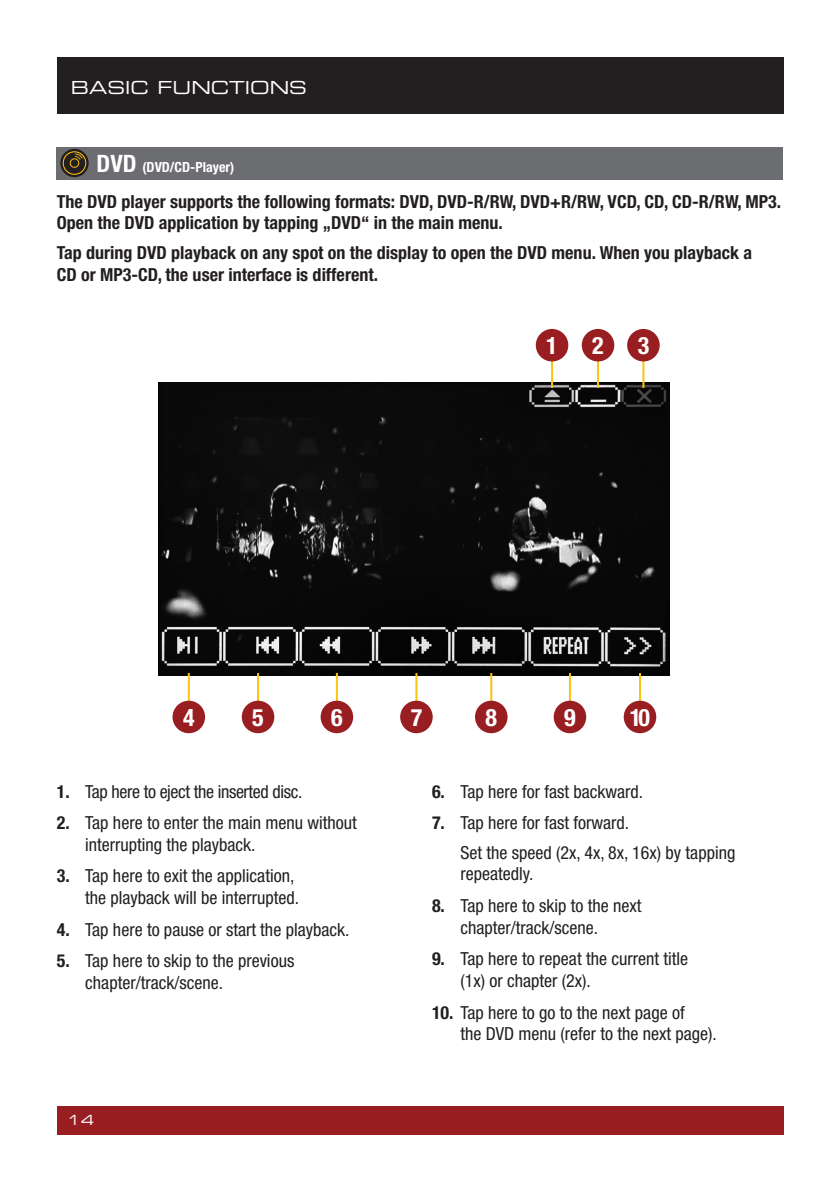
<style>
.page{position:relative;width:840px;height:1191px;background:#fff}
.page>*{position:absolute;margin:0;border:0;box-sizing:border-box;transform-origin:0 0}
.t1{font:700 condensed 24px "Helvetica Neue";color:#fff}
.t2{font:condensed 18px/21.6px "Helvetica Neue";color:#231f20}
.t3{font:700 condensed 18px/21.6px "Helvetica Neue";color:#231f20}
.t4{font:condensed 18px "Helvetica Neue";letter-spacing:-.02em;color:#231f20}
.t5{font:18px "Eurostile Extended Two";color:#fff}
.t6{font:700 condensed 14px "Helvetica Neue";color:#fff}
.t7{font:14px "Eurostile Extended Two";color:#fff}
.s1{font-size:24px}
.s2{font-weight:700}
</style>
<div class="page">
<div style="left:57px;top:1106px;width:725px;height:28px;background:#981e21"></div>
<div style="left:57px;top:57px;width:725px;height:56px;background:#231f20"></div>
<img style="left:158px;top:382px;width:510px;height:293px">
<hr style="left:188px;top:673px;width:2px;height:45px;background:#fec210">
<div style="left:172px;top:700px;width:33px;height:33px;background:#981e21;border-radius:50%"></div>
<hr style="left:550px;top:336px;width:2px;height:52px;background:#fec210">
<div style="left:535px;top:329px;width:33px;height:32px;background:#981e21;border-radius:50%"></div>
<hr style="left:596px;top:336px;width:2px;height:52px;background:#fec210">
<div style="left:581px;top:329px;width:33px;height:32px;background:#981e21;border-radius:50%"></div>
<hr style="left:257px;top:673px;width:2px;height:45px;background:#fec210">
<div style="left:242px;top:700px;width:32px;height:33px;background:#981e21;border-radius:50%"></div>
<hr style="left:336px;top:673px;width:2px;height:45px;background:#fec210">
<div style="left:320px;top:700px;width:33px;height:33px;background:#981e21;border-radius:50%"></div>
<hr style="left:415px;top:673px;width:2px;height:45px;background:#fec210">
<div style="left:400px;top:700px;width:32px;height:33px;background:#981e21;border-radius:50%"></div>
<hr style="left:490px;top:673px;width:2px;height:45px;background:#fec210">
<div style="left:474px;top:700px;width:33px;height:33px;background:#981e21;border-radius:50%"></div>
<hr style="left:568px;top:673px;width:2px;height:45px;background:#fec210">
<div style="left:553px;top:700px;width:33px;height:33px;background:#981e21;border-radius:50%"></div>
<hr style="left:638px;top:673px;width:2px;height:45px;background:#fec210">
<div style="left:623px;top:700px;width:33px;height:33px;background:#981e21;border-radius:50%"></div>
<hr style="left:642px;top:336px;width:2px;height:52px;background:#fec210">
<div style="left:626px;top:329px;width:33px;height:32px;background:#981e21;border-radius:50%"></div>
<div style="left:57px;top:147px;width:725px;height:32px;background:#6c6d70"></div>
<svg style="left:60px;top:149px;width:29px;height:28px"></svg>
<svg style="left:63px;top:151px;width:23px;height:24px"></svg>
<p class="t5" style="left:71px;top:75px;width:237px">BASIC FUNCTIONS</p>
<p class="t6" style="left:97px;top:158px;width:139px"><span class="s1">DVD</span> (DVD/CD-Player)</p>
<p class="t3" style="left:57px;top:190px;width:725px">The DVD player supports the following formats: DVD, DVD-R/RW, DVD+R/RW, VCD, CD, CD-R/RW, MP3.<br>Open the DVD application by tapping „DVD“ in the main menu.</p>
<p class="t3" style="left:57px;top:241px;width:696px">Tap during DVD playback on any spot on the display to open the DVD menu. When you playback a<br>CD or MP3-CD, the user interface is different.</p>
<h1 class="t1" style="left:546px;top:331px;width:13px">1</h1>
<h1 class="t1" style="left:592px;top:331px;width:13px">2</h1>
<h1 class="t1" style="left:637px;top:331px;width:13px">3</h1>
<h1 class="t1" style="left:183px;top:703px;width:13px">4</h1>
<h1 class="t1" style="left:252px;top:703px;width:13px">5</h1>
<h1 class="t1" style="left:331px;top:703px;width:13px">6</h1>
<h1 class="t1" style="left:410px;top:703px;width:13px">7</h1>
<h1 class="t1" style="left:485px;top:703px;width:13px">8</h1>
<h1 class="t1" style="left:564px;top:703px;width:13px">9</h1>
<h1 class="t1" style="left:629px;top:703px;width:22px">10</h1>
<p class="t4" style="left:57px;top:780px;width:247px"><span class="s2">1.</span> Tap here to eject the inserted disc.</p>
<p class="t2" style="left:85px;top:812px;width:273px;text-indent:-28px"><span class="s2">2.</span> Tap here to enter the main menu without interrupting the playback.</p>
<p class="t2" style="left:57px;top:865px;width:244px;text-align:right"><span class="s2">3.</span> Tap here to exit the application, the playback will be interrupted.</p>
<p class="t2" style="left:57px;top:918px;width:294px"><span class="s2">4.</span> Tap here to pause or start the playback.</p>
<p class="t2" style="left:85px;top:950px;width:210px;text-indent:-28px"><span class="s2">5.</span> Tap here to skip to the previous chapter/track/scene.</p>
<p class="t7" style="left:67px;top:1110px;width:28px">14</p>
<p class="t2" style="left:432px;top:780px;width:213px"><span class="s2">6.</span> Tap here for fast backward.</p>
<p class="t2" style="left:460px;top:808px;width:276px;line-height:29.6px;text-indent:-28px"><span class="s2">7.</span> Tap here for fast forward.<br>Set the speed (2x, 4x, 8x, 16x) by tapping</p>
<p class="t2" style="left:460px;top:863px;width:75px">repeatedly.</p>
<p class="t2" style="left:460px;top:894px;width:182px;text-indent:-28px"><span class="s2">8.</span> Tap here to skip to the next chapter/track/scene.</p>
<p class="t2" style="left:460px;top:948px;width:229px;text-indent:-28px"><span class="s2">9.</span> Tap here to repeat the current title (1x) or chapter (2x).</p>
<p class="t2" style="left:460px;top:1001px;width:258px;text-indent:-28px"><span class="s2">10.</span> Tap here to go to the next page of<br>the DVD menu (refer to the next page).</p>
</div>
